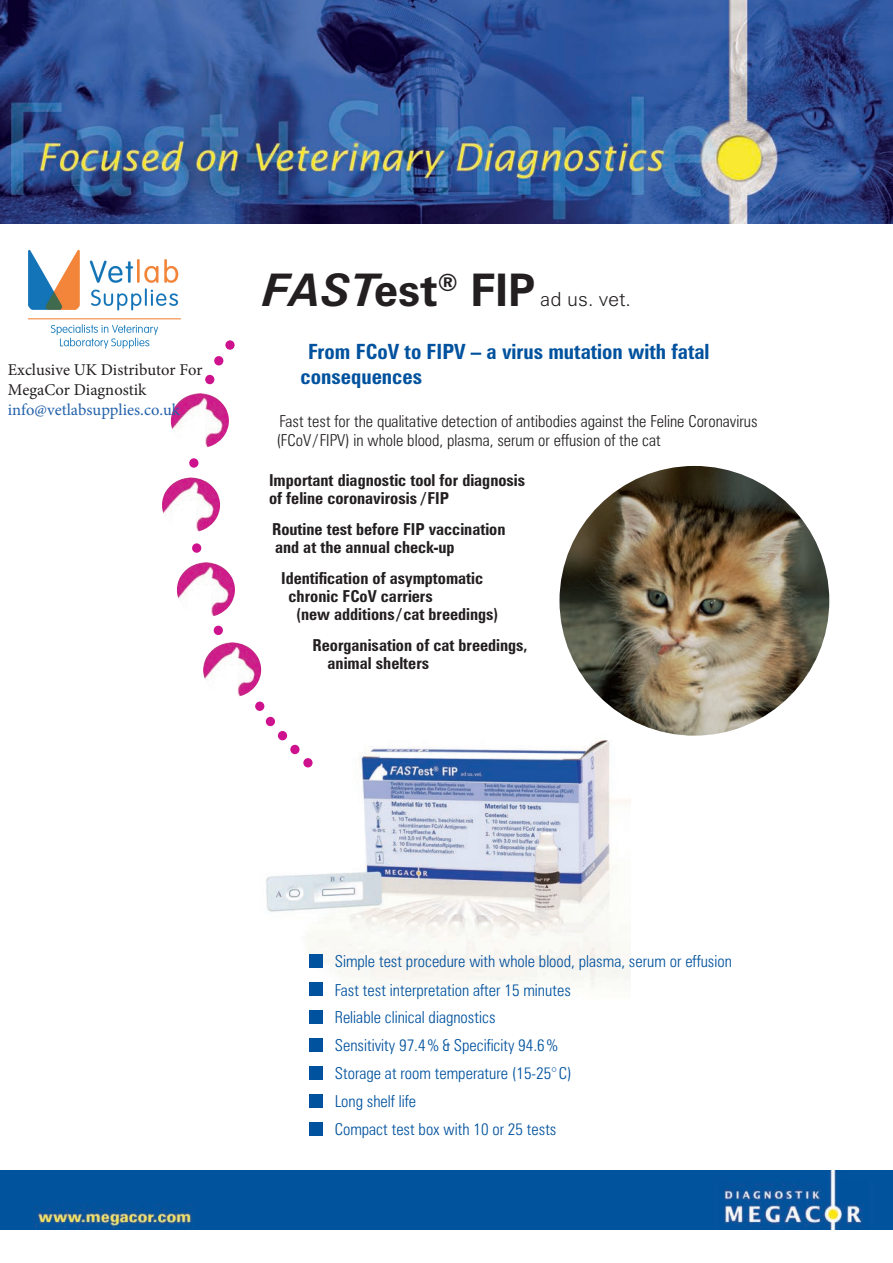
<style>
.page{position:relative;width:893px;height:1263px;background:#fff}
.page>*{position:absolute;margin:0;border:0;box-sizing:border-box;transform-origin:0 0}
.t1{font:700 45px "Zurich BT";color:#231f20}
.t2{font:700 condensed 21px/25.2px "Zurich BT";color:#01529e}
.t3{font:300 19.5px "Zurich BT";color:#231f20}
.t4{font:700 condensed 16.5px/18px "Zurich BT";color:#231f20}
.t5{font:300 condensed 16.5px/28px "Zurich BT";color:#01529e}
.t6{font:300 condensed 16.5px/19.8px "Zurich BT";color:#231f20}
.t7{font:16.5px/19.8px "Minion Pro";color:#231f20}
.t8{font:16.5px "Minion Pro";color:#2361ab}
.s1{font-style:italic}
</style>
<div class="page">
<img style="left:255px;top:668px;width:375px;height:320px">
<img style="left:559px;top:466px;width:270px;height:270px;border-radius:135px">
<img style="left:203px;top:642px;width:58px;height:55px">
<img style="left:177px;top:562px;width:58px;height:55px">
<img style="left:162px;top:478px;width:58px;height:54px">
<img style="left:171px;top:393px;width:58px;height:54px">
<div style="left:255px;top:702px;width:9px;height:9px;background:#ce118c;border-radius:50%"></div>
<div style="left:266px;top:717px;width:9px;height:9px;background:#ce118c;border-radius:50%"></div>
<div style="left:278px;top:731px;width:9px;height:9px;background:#ce118c;border-radius:50%"></div>
<div style="left:290px;top:745px;width:9px;height:9px;background:#ce118c;border-radius:50%"></div>
<div style="left:303px;top:758px;width:10px;height:9px;background:#ce118c;border-radius:50%"></div>
<div style="left:214px;top:626px;width:9px;height:9px;background:#ce118c;border-radius:50%"></div>
<div style="left:192px;top:543px;width:9px;height:10px;background:#ce118c;border-radius:50%"></div>
<div style="left:189px;top:458px;width:9px;height:10px;background:#ce118c;border-radius:50%"></div>
<div style="left:205px;top:375px;width:9px;height:9px;background:#ce118c;border-radius:50%"></div>
<div style="left:214px;top:356px;width:9px;height:9px;background:#ce118c;border-radius:50%"></div>
<svg style="left:225px;top:340px;width:10px;height:10px"></svg>
<img style="left:0;top:0;width:893px;height:224px">
<img style="left:0;top:1170px;width:893px;height:59px">
<div style="left:309px;top:954px;width:14px;height:14px;background:#01529e"></div>
<div style="left:309px;top:982px;width:14px;height:14px;background:#01529e"></div>
<div style="left:309px;top:1010px;width:14px;height:14px;background:#01529e"></div>
<div style="left:309px;top:1038px;width:14px;height:14px;background:#01529e"></div>
<div style="left:309px;top:1066px;width:14px;height:14px;background:#01529e"></div>
<div style="left:309px;top:1094px;width:14px;height:14px;background:#01529e"></div>
<div style="left:309px;top:1122px;width:14px;height:14px;background:#01529e"></div>
<img style="left:27px;top:250px;width:154px;height:99px">
<p class="t7" style="left:8px;top:360px;width:196px">Exclusive UK Distributor For<br>MegaCor Diagnostik</p>
<p class="t8" style="left:8px;top:398px;width:174px">info@vetlabsupplies.co.uk</p>
<h1 class="t1" style="left:263px;top:262px;width:273px"><span class="s1">FAST</span>est<sup>®</sup> FIP</h1>
<p class="t3" style="left:540px;top:287px;width:92px">ad us. vet.</p>
<p class="t2" style="left:301px;top:339px;width:410px;text-indent:7px">From FCoV to FIPV – a virus mutation with fatal consequences</p>
<p class="t6" style="left:276px;top:412px;width:483px">Fast test for the qualitative detection of antibodies against the Feline Coronavirus (FCoV / FIPV) in whole blood, plasma, serum or effusion of the cat</p>
<p class="t4" style="left:269px;top:471px;width:258px">Important diagnostic tool for diagnosis of feline coronavirosis /FIP</p>
<p class="t4" style="left:272px;top:520px;width:235px">Routine test before FIP vaccination and at the annual check-up</p>
<p class="t4" style="left:281px;top:569px;width:204px">Identification of asymptomatic</p>
<p class="t4" style="left:289px;top:587px;width:146px">chronic FCoV carriers</p>
<p class="t4" style="left:296px;top:605px;width:204px">(new additions / cat breedings)</p>
<p class="t4" style="left:328px;top:636px;width:202px;text-indent:-15px">Reorganisation of cat breedings, animal shelters</p>
<p class="t5" style="left:335px;top:948px;width:399px">Simple test procedure with whole blood, plasma, serum or effusion Fast test interpretation after 15 minutes<br>Reliable clinical diagnostics<br>Sensitivity 97.4 % &amp; Specifi city 94.6 %<br>Storage at room temperature (15-25° C)<br>Long shelf life<br>Compact test box with 10 or 25 tests</p>
</div>
